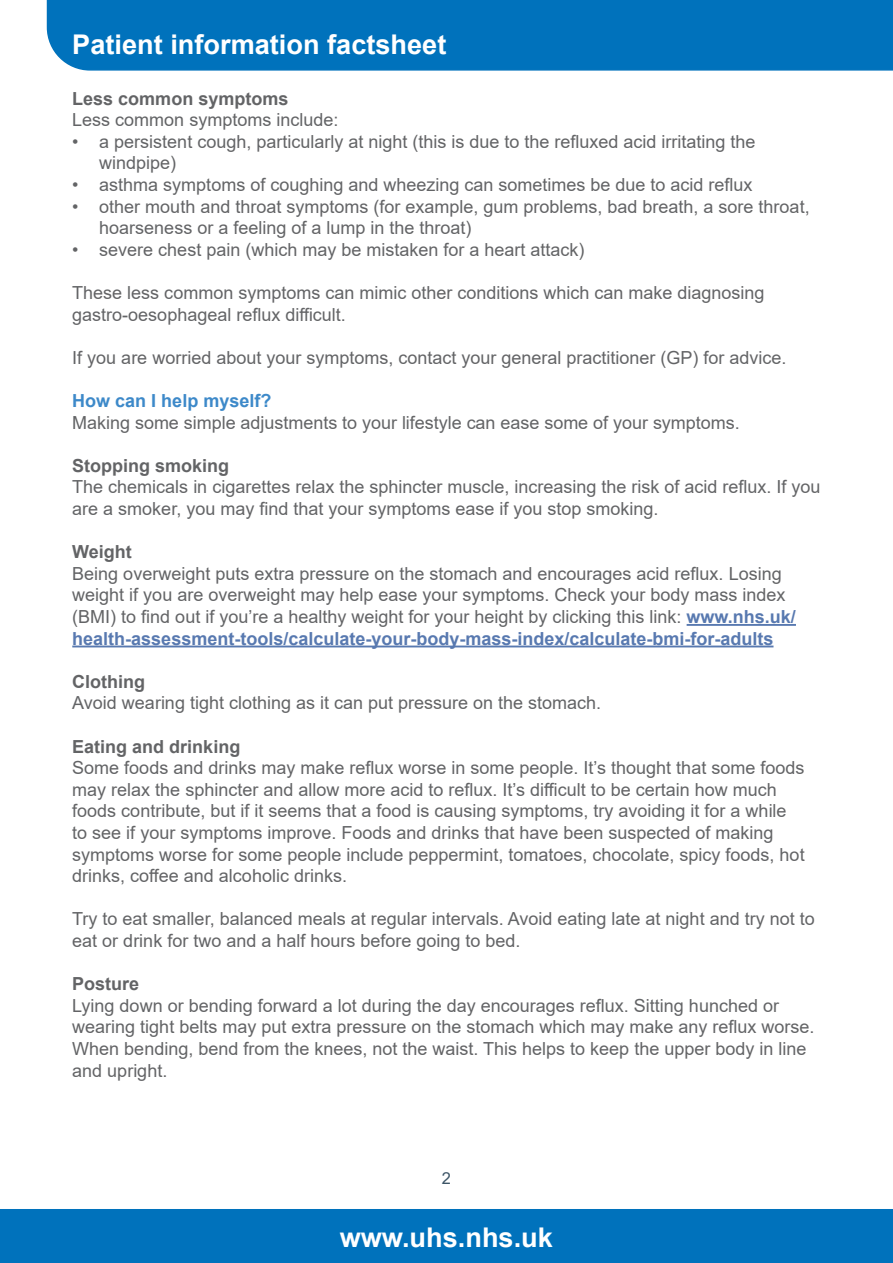
<style>
.page{position:relative;width:893px;height:1263px;background:#fff}
.page>*{position:absolute;margin:0;border:0;box-sizing:border-box;transform-origin:0 0}
.t1{font:700 27.15px "Arial";color:#fff}
.t2{font:18px/21.6px "Arial";color:#636466}
.t3{font:700 18px "Arial";color:#636466}
.t4{font:700 18px "Arial";color:#3d89c9}
.t5{font:16.5px "Arial";color:#3d5567}
.s1{font-weight:700;color:#5879b0}
</style>
<div class="page">
<div style="left:0;top:1209px;width:893px;height:54px;background:#0072bc"></div>
<div style="left:46px;top:0;width:847px;height:71px;background:#0072bc"></div>
<hr style="left:687px;top:624px;width:109px;height:2px;background:#5879b0">
<hr style="left:72px;top:645px;width:701px;height:2px;background:#5879b0">
<h1 class="t1" style="left:72px;top:25px;width:376px">Patient information factsheet</h1>
<p class="t3" style="left:72px;top:86px;width:218px">Less common symptoms</p>
<p class="t2" style="left:72px;top:109px;width:268px">Less common symptoms include:</p>
<p class="t2" style="left:99px;top:130px;width:658px;text-indent:-27px">• a persistent cough, particularly at night (this is due to the refluxed acid irritating the windpipe)</p>
<p class="t2" style="left:72px;top:174px;width:682px">• asthma symptoms of coughing and wheezing can sometimes be due to acid reflux</p>
<p class="t2" style="left:99px;top:195px;width:712px;text-indent:-27px">• other mouth and throat symptoms (for example, gum problems, bad breath, a sore throat, hoarseness or a feeling of a lump in the throat)</p>
<p class="t2" style="left:72px;top:238px;width:514px">• severe chest pain (which may be mistaken for a heart attack)</p>
<p class="t2" style="left:72px;top:282px;width:694px">These less common symptoms can mimic other conditions which can make diagnosing gastro-oesophageal reflux difficult.</p>
<p class="t2" style="left:72px;top:346px;width:716px">If you are worried about your symptoms, contact your general practitioner (GP) for advice.</p>
<p class="t4" style="left:72px;top:388px;width:201px">How can I help myself?</p>
<p class="t2" style="left:72px;top:411px;width:669px">Making some simple adjustments to your lifestyle can ease some of your symptoms.</p>
<p class="t3" style="left:72px;top:453px;width:159px">Stopping smoking</p>
<p class="t2" style="left:72px;top:476px;width:750px">The chemicals in cigarettes relax the sphincter muscle, increasing the risk of acid reflux. If you are a smoker, you may find that your symptoms ease if you stop smoking.</p>
<p class="t3" style="left:72px;top:539px;width:61px">Weight</p>
<p class="t2" style="left:72px;top:562px;width:725px">Being overweight puts extra pressure on the stomach and encourages acid reflux. Losing weight if you are overweight may help ease your symptoms. Check your body mass index (BMI) to find out if you’re a healthy weight for your height by clicking this link: <span class="s1">www.nhs.uk/ health-assessment-tools/calculate-your-body-mass-index/calculate-bmi-for-adults</span></p>
<p class="t3" style="left:72px;top:669px;width:74px">Clothing</p>
<p class="t2" style="left:72px;top:692px;width:530px">Avoid wearing tight clothing as it can put pressure on the stomach.</p>
<p class="t3" style="left:72px;top:734px;width:170px">Eating and drinking</p>
<p class="t2" style="left:72px;top:757px;width:734px">Some foods and drinks may make reflux worse in some people. It’s thought that some foods may relax the sphincter and allow more acid to reflux. It’s difficult to be certain how much foods contribute, but if it seems that a food is causing symptoms, try avoiding it for a while to see if your symptoms improve. Foods and drinks that have been suspected of making symptoms worse for some people include peppermint, tomatoes, chocolate, spicy foods, hot drinks, coffee and alcoholic drinks.</p>
<p class="t2" style="left:72px;top:908px;width:744px">Try to eat smaller, balanced meals at regular intervals. Avoid eating late at night and try not to eat or drink for two and a half hours before going to bed.</p>
<p class="t3" style="left:72px;top:971px;width:69px">Posture</p>
<p class="t2" style="left:72px;top:994px;width:744px">Lying down or bending forward a lot during the day encourages reflux. Sitting hunched or wearing tight belts may put extra pressure on the stomach which may make any reflux worse.<br>When bending, bend from the knees, not the waist. This helps to keep the upper body in line and upright.</p>
<p class="t5" style="left:442px;top:1166px;width:11px">2</p>
<h1 class="t1" style="left:340px;top:1218px;width:215px">www.uhs.nhs.uk</h1>
</div>
